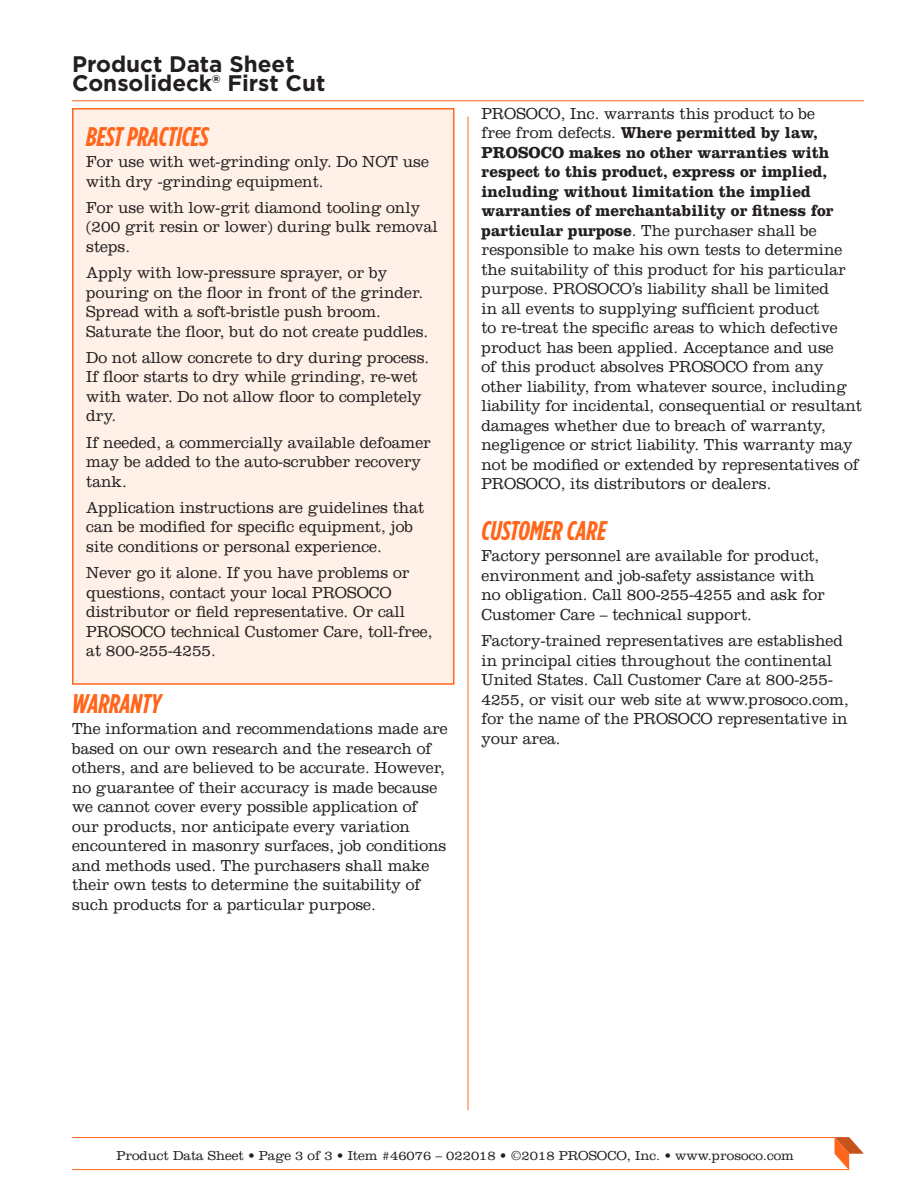
<style>
.page{position:relative;width:918px;height:1188px;background:#fff}
.page>*{position:absolute;margin:0;border:0;box-sizing:border-box;transform-origin:0 0}
._04_Section_Header{font:italic 700 27px "Gotham Condensed";color:#ff661c}
._02_5_Product_Name_2{font:700 22.5px "Gotham";color:#231f20}
._06_Body_Copy{font:300 16.5px/19.5px "Clarendon LT Std";color:#231f20;scale:.95 1}
._99_Item_Box{font:300 13.5px "Clarendon LT Std";color:#231f20}
.s1{font-weight:700}
</style>
<div class="page">
<hr style="left:468px;top:117px;width:1px;height:993px;background:#ff661c">
<div style="left:72px;top:108px;width:383px;height:577px;background:#fff0e8;border:2px solid #ff661c"></div>
<hr style="left:72px;top:1169px;width:777px;height:1px;background:#ff661c">
<hr style="left:72px;top:1137px;width:762px;height:1px;background:#ff661c">
<svg style="left:834px;top:1137px;width:30px;height:33px"></svg>
<hr style="left:72px;top:100px;width:792px;height:1px;background:#ff661c">
<p class="_02_5_Product_Name_2" style="left:72px;top:49px;width:224px">Product Data Sheet</p>
<p class="_02_5_Product_Name_2" style="left:72px;top:69px;width:255px">Consolideck® First Cut</p>
<p class="_04_Section_Header" style="left:86px;top:121px;width:124px">BEST PRACTICES</p>
<p class="_06_Body_Copy" style="left:86px;top:152px;width:362px">For use with wet-grinding only. Do NOT use with dry -grinding equipment.</p>
<p class="_06_Body_Copy" style="left:86px;top:198px;width:371px">For use with low-grit diamond tooling only (200 grit resin or lower) during bulk removal steps.</p>
<p class="_06_Body_Copy" style="left:86px;top:263px;width:362px">Apply with low-pressure sprayer, or by pouring on the floor in front of the grinder.<br>Spread with a soft-bristle push broom.<br>Saturate the floor, but do not create puddles.</p>
<p class="_06_Body_Copy" style="left:86px;top:348px;width:363px">Do not allow concrete to dry during process.<br>If floor starts to dry while grinding, re-wet with water. Do not allow floor to completely dry.</p>
<p class="_06_Body_Copy" style="left:86px;top:433px;width:364px">If needed, a commercially available defoamer may be added to the auto-scrubber recovery tank.</p>
<p class="_06_Body_Copy" style="left:86px;top:498px;width:357px">Application instructions are guidelines that can be modified for specific equipment, job site conditions or personal experience.</p>
<p class="_06_Body_Copy" style="left:86px;top:563px;width:366px">Never go it alone. If you have problems or questions, contact your local PROSOCO distributor or field representative. Or call PROSOCO technical Customer Care, toll-free, at 800-255-4255.</p>
<p class="_04_Section_Header" style="left:72px;top:688px;width:91px">WARRANTY</p>
<p class="_06_Body_Copy" style="left:72px;top:719px;width:397px">The information and recommendations made are based on our own research and the research of others, and are believed to be accurate. However, no guarantee of their accuracy is made because we cannot cover every possible application of our products, nor anticipate every variation encountered in masonry surfaces, job conditions and methods used. The purchasers shall make their own tests to determine the suitability of such products for a particular purpose.</p>
<p class="_06_Body_Copy" style="left:482px;top:104px;width:402px">PROSOCO, Inc. warrants this product to be<br>free from defects. <span class="s1">Where permitted by law, PROSOCO makes no other warranties with respect to this product, express or implied, including without limitation the implied warranties of merchantability or fitness for particular purpose</span>. The purchaser shall be responsible to make his own tests to determine the suitability of this product for his particular purpose. PROSOCO’s liability shall be limited<br>in all events to supplying sufficient product<br>to re-treat the specific areas to which defective product has been applied. Acceptance and use<br>of this product absolves PROSOCO from any other liability, from whatever source, including liability for incidental, consequential or resultant damages whether due to breach of warranty, negligence or strict liability. This warranty may not be modified or extended by representatives of PROSOCO, its distributors or dealers.</p>
<p class="_04_Section_Header" style="left:482px;top:515px;width:126px">CUSTOMER CARE</p>
<p class="_06_Body_Copy" style="left:482px;top:546px;width:363px">Factory personnel are available for product, environment and job-safety assistance with no obligation. Call 800-255-4255 and ask for Customer Care – technical support.</p>
<p class="_06_Body_Copy" style="left:482px;top:631px;width:388px">Factory-trained representatives are established in principal cities throughout the continental United States. Call Customer Care at 800-255- 4255, or visit our web site at www.prosoco.com, for the name of the PROSOCO representative in your area.</p>
<p class="_99_Item_Box" style="left:116px;top:1147px;width:679px">Product Data Sheet • Page 3 of 3 • Item #46076 – 022018 • ©2018 PROSOCO, Inc. • www.prosoco.com</p>
</div>
